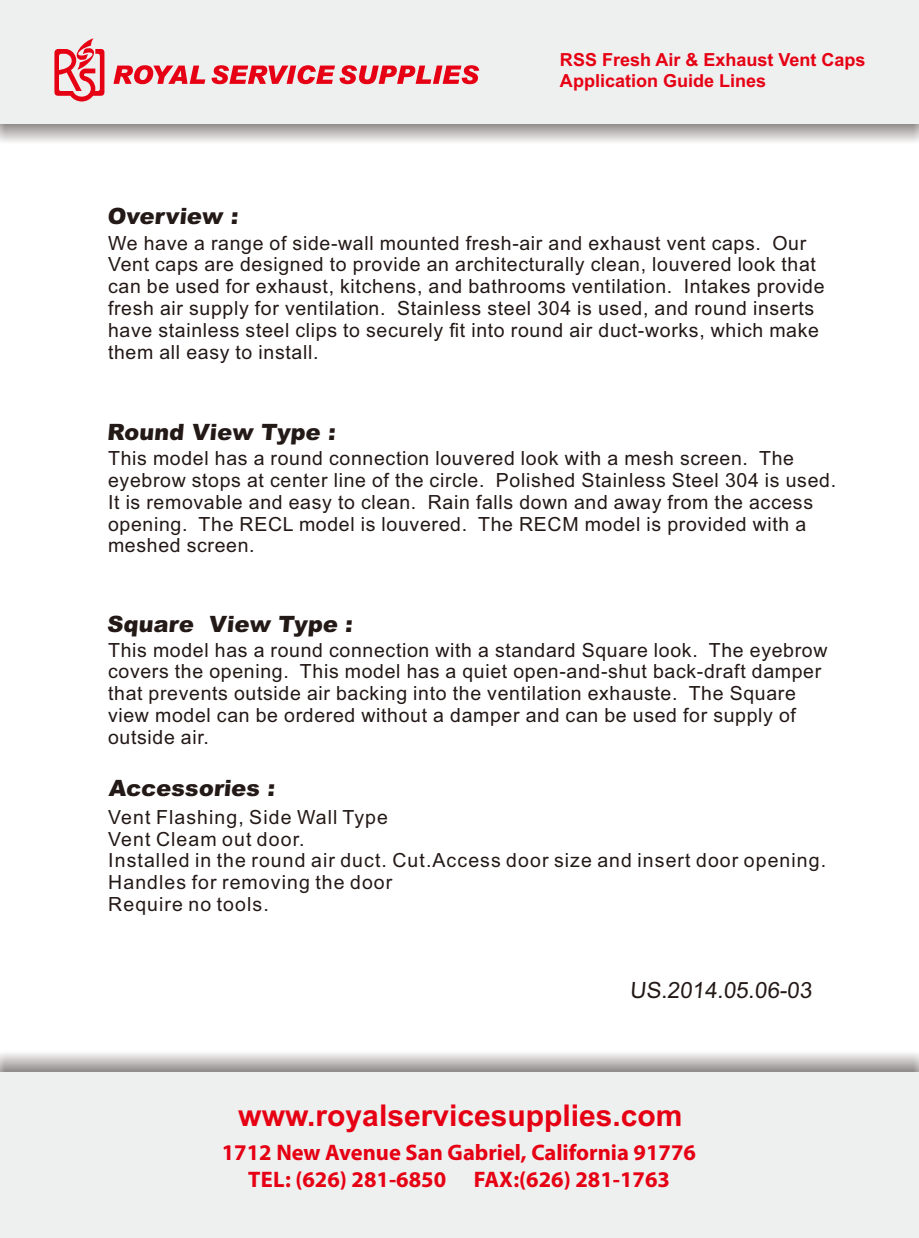
<style>
.page{position:relative;width:919px;height:1238px;background:#fff}
.page>*{position:absolute;margin:0;border:0;box-sizing:border-box;transform-origin:0 0}
.t1{font:700 30px "Arial";color:#e60013}
.t2{font:700 22.5px/27.9px "Myriad Pro";color:#e60013;text-align:center}
.t3{font:900 22.5px "Arial";color:#231916}
.t4{font:22.35px "Arial";color:#231916}
.t5{font:19.5px/21.8px "Arial";letter-spacing:.035em;color:#231916}
.t6{font:19.5px/21.8px "Arial";letter-spacing:.055em;color:#231916}
.t7{font:700 18px/20.9px "Arial";color:#e60013}
</style>
<div class="page">
<div style="left:0;top:1072px;width:918px;height:165px;background:#eeefef"></div>
<div style="left:0;top:0;width:918px;height:124px;background:#eeefef"></div>
<svg style="left:54px;top:38px;width:50px;height:63px"></svg>
<svg style="left:113px;top:65px;width:92px;height:19px"></svg>
<svg style="left:211px;top:65px;width:268px;height:19px"></svg>
<p class="t7" style="left:560px;top:51px;width:307px">RSS Fresh Air &amp; Exhaust Vent Caps<br>Application Guide Lines</p>
<p class="t3" style="left:107px;top:208px;width:134px">Overview :</p>
<p class="t5" style="left:108px;top:234px;width:718px">We have a range of side-wall mounted fresh-air and exhaust vent caps. Our Vent caps are designed to provide an architecturally clean, louvered look that can be used for exhaust, kitchens, and bathrooms ventilation. Intakes provide fresh air supply for ventilation. Stainless steel 304 is used, and round inserts have stainless steel clips to securely fit into round air duct-works, which make them all easy to install.</p>
<p class="t3" style="left:107px;top:424px;width:232px">Round View Type :</p>
<p class="t5" style="left:108px;top:449px;width:729px">This model has a round connection louvered look with a mesh screen. The eyebrow stops at center line of the circle. Polished Stainless Steel 304 is used.<br>It is removable and easy to clean. Rain falls down and away from the access opening. The RECL model is louvered. The RECM model is provided with a meshed screen.</p>
<p class="t3" style="left:107px;top:615px;width:249px">Square View Type :</p>
<p class="t5" style="left:108px;top:640px;width:721px">This model has a round connection with a standard Square look. The eyebrow covers the opening. This model has a quiet open-and-shut back-draft damper that prevents outside air backing into the ventilation exhauste. The Square view model can be ordered without a damper and can be used for supply of outside air.</p>
<p class="t3" style="left:108px;top:779px;width:170px">Accessories :</p>
<p class="t6" style="left:108px;top:807px;width:719px">Vent Flashing, Side Wall Type<br>Vent Cleam out door.<br>Installed in the round air duct. Cut.Access door size and insert door opening.<br>Handles for removing the door<br>Require no tools.</p>
<p class="t4" style="left:629px;top:981px;width:185px">US.2014.05.06-03</p>
<h1 class="t1" style="left:238px;top:1104px;width:446px">www.royalservicesupplies.com</h1>
<p class="t2" style="left:222px;top:1139px;width:475px">1712 New Avenue San Gabriel, California 91776<br>TEL: (626) 281-6850 FAX:(626) 281-1763</p>
</div>
